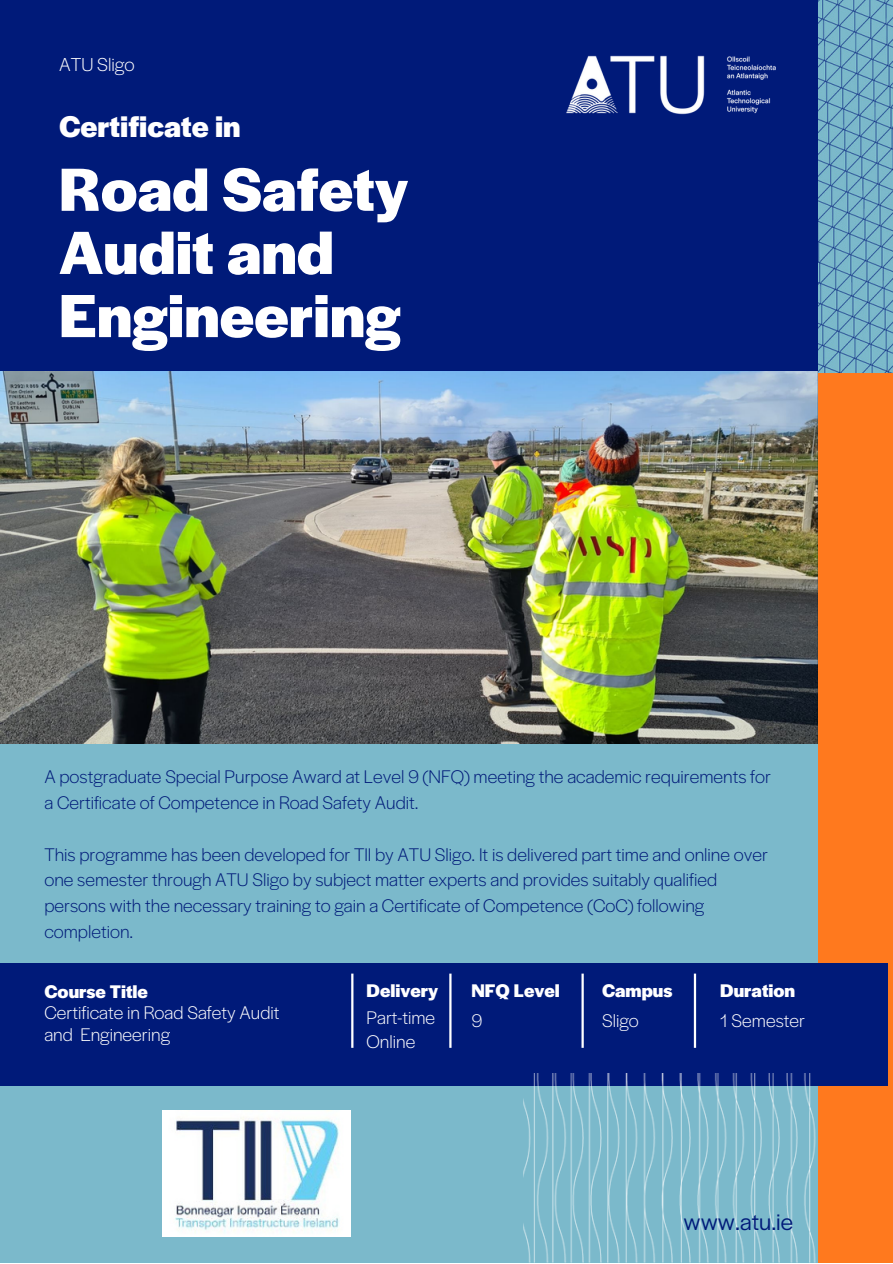
<style>
.page{position:relative;width:893px;height:1264px;background:#fff}
.page>*{position:absolute;margin:0;border:0;box-sizing:border-box;transform-origin:0 0}
.t1{font:700 63.45px/63.2px "Halyard Display";color:#fff}
.t2{font:700 31.05px "Halyard Display";color:#fff}
.t3{font:24.45px "Halyard Display";color:#001a79}
.t4{font:300 19.5px "Halyard Display";color:#fff}
.t5{font:300 19.05px/25.8px "Halyard Display";color:#001a79}
.t6{font:300 19.05px/21.3px "Halyard Display";color:#fff}
.t7{font:700 19.05px "Halyard Display";color:#fff}
</style>
<div class="page">
<div style="left:0;top:0;width:892px;height:1262px;background:#7bb9cb"></div>
<div style="left:0;top:0;width:892px;height:372px;background:#001a79"></div>
<div style="left:818px;top:372px;width:74px;height:890px;background:#ff791e"></div>
<div style="left:0;top:963px;width:887px;height:122px;background:#001a79"></div>
<img style="left:818px;top:0;width:74px;height:372px">
<img style="left:523px;top:1073px;width:295px;height:189px">
<hr style="left:449px;top:973px;width:2px;height:74px;background:#fff">
<hr style="left:351px;top:973px;width:2px;height:74px;background:#fff">
<hr style="left:581px;top:973px;width:2px;height:74px;background:#fff">
<hr style="left:693px;top:973px;width:3px;height:74px;background:#fff">
<img style="left:566px;top:55px;width:210px;height:60px">
<img style="left:0;top:371px;width:817px;height:372px">
<img style="left:163px;top:1110px;width:187px;height:126px">
<p class="t4" style="left:59px;top:50px;width:77px">ATU Sligo</p>
<h2 class="t2" style="left:59px;top:104px;width:183px">Certificate in</h2>
<h1 class="t1" style="left:59px;top:155px;width:350px">Road Safety<br>Audit and<br>Engineering</h1>
<p class="t5" style="left:44px;top:762px;width:728px">A postgraduate Special Purpose Award at Level 9 (NFQ) meeting the academic requirements for a Certificate of Competence in Road Safety Audit.</p>
<p class="t5" style="left:44px;top:840px;width:725px">This programme has been developed for TII by ATU Sligo. It is delivered part time and online over one semester through ATU Sligo by subject matter experts and provides suitably qualified persons with the necessary training to gain a Certificate of Competence (CoC) following completion.</p>
<p class="t7" style="left:44px;top:977px;width:105px">Course Title</p>
<p class="t6" style="left:44px;top:1001px;width:237px">Certificate in Road Safety Audit and Engineering</p>
<p class="t7" style="left:366px;top:976px;width:73px">Delivery</p>
<p class="t6" style="left:366px;top:1005px;width:70px;line-height:23.5px">Part-time<br>Online</p>
<p class="t7" style="left:471px;top:976px;width:90px">NFQ Level</p>
<p class="t6" style="left:471px;top:1008px;width:12px">9</p>
<p class="t7" style="left:602px;top:976px;width:72px">Campus</p>
<p class="t6" style="left:602px;top:1008px;width:38px">Sligo</p>
<p class="t7" style="left:720px;top:976px;width:76px">Duration</p>
<p class="t6" style="left:720px;top:1008px;width:86px">1 Semester</p>
<p class="t3" style="left:683px;top:1204px;width:111px">www.atu.ie</p>
</div>
